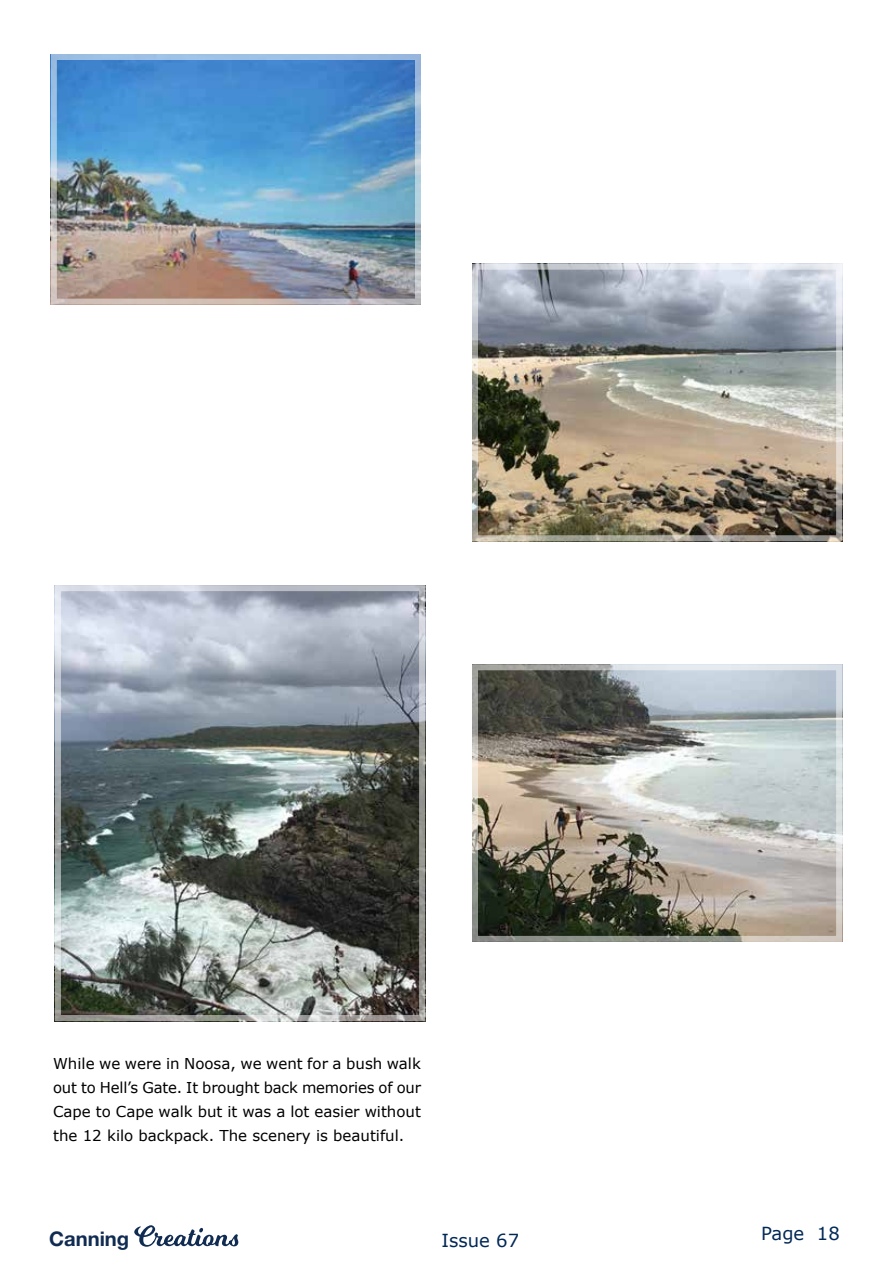
<style>
.page{position:relative;width:893px;height:1263px;background:#fff}
.page>*{position:absolute;margin:0;border:0;box-sizing:border-box;transform-origin:0 0}
.t1{font:700 20.25px "Helvetica Neue LT Std";color:#112c52}
.t2{font:18px "Verdana";color:#002856}
.t3{font:15px/24px "Verdana";color:#000;text-align:justify}
</style>
<div class="page">
<svg style="left:134px;top:1225px;width:104px;height:22px"></svg>
<img style="left:58px;top:61px;width:356px;height:237px">
<img style="left:62px;top:592px;width:356px;height:422px">
<div style="left:55px;top:585px;width:370px;height:436px;border:6px solid #fff"></div>
<img style="left:479px;top:671px;width:356px;height:264px">
<div style="left:472px;top:664px;width:370px;height:278px;border:6px solid #fff"></div>
<img style="left:479px;top:271px;width:356px;height:263px">
<div style="left:472px;top:264px;width:370px;height:277px;border:6px solid #fff"></div>
<p class="t3" style="left:53px;top:1051px;width:369px">While we were in Noosa, we went for a bush walk out to Hell’s Gate. It brought back memories of our Cape to Cape walk but it was a lot easier without the 12 kilo backpack. The scenery is beautiful.</p>
<h1 class="t1" style="left:49px;top:1226px;width:82px">Canning</h1>
<p class="t2" style="left:441px;top:1228px;width:79px">Issue 67</p>
<p class="t2" style="left:761px;top:1221px;width:80px">Page 18</p>
</div>
